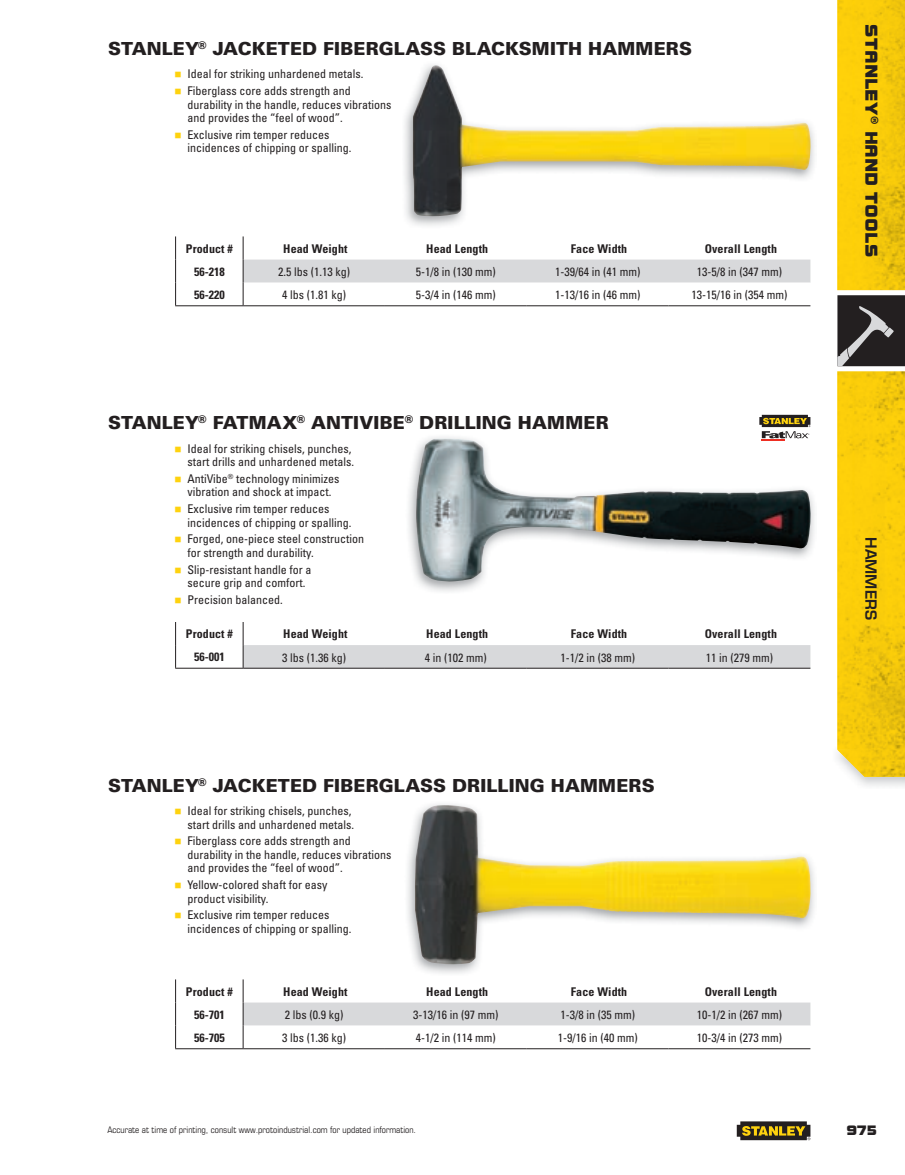
<style>
.page{position:relative;width:905px;height:1175px;background:#fff}
.page>*{position:absolute;margin:0;border:0;box-sizing:border-box;transform-origin:0 0}
.t1{font:900 18px "Univers";letter-spacing:.005em;color:#231f20}
.t2{font:18px "Bolt EF";color:#231f20}
.t3{font:600 15px "Eurostile LT Std";color:#231f20}
.t4{font:14.25px "Bolt EF";color:#231f20}
.t5{font:condensed 12px/13.5px "Univers";color:#231f20}
.t6{font:700 condensed 12px "Univers";letter-spacing:.01em;color:#231f20}
.t7{font:condensed 9px "Eurostile LT Std";color:#231f20}
.s1{color:#fed20e}
</style>
<div class="page">
<svg style="left:175px;top:236px;width:1px;height:69px"></svg>
<svg style="left:243px;top:236px;width:567px;height:70px"></svg>
<hr style="left:175px;top:305px;width:68px;height:1px;background:#231f20">
<hr style="left:243px;top:668px;width:142px;height:1px;background:#231f20">
<hr style="left:385px;top:668px;width:141px;height:1px;background:#231f20">
<hr style="left:526px;top:668px;width:142px;height:1px;background:#231f20">
<hr style="left:668px;top:668px;width:142px;height:1px;background:#231f20">
<svg style="left:175px;top:622px;width:1px;height:46px"></svg>
<svg style="left:243px;top:622px;width:567px;height:46px"></svg>
<hr style="left:175px;top:668px;width:68px;height:1px;background:#231f20">
<hr style="left:243px;top:1048px;width:142px;height:1px;background:#231f20">
<hr style="left:385px;top:1048px;width:141px;height:1px;background:#231f20">
<hr style="left:526px;top:1048px;width:142px;height:1px;background:#231f20">
<hr style="left:668px;top:1048px;width:142px;height:1px;background:#231f20">
<svg style="left:175px;top:979px;width:1px;height:69px"></svg>
<svg style="left:243px;top:979px;width:567px;height:69px"></svg>
<hr style="left:175px;top:1048px;width:68px;height:1px;background:#231f20">
<img style="left:404px;top:99px;width:411px;height:127px">
<img style="left:413px;top:65px;width:397px;height:151px">
<img style="left:408px;top:437px;width:407px;height:155px">
<img style="left:416px;top:438px;width:395px;height:144px">
<svg style="left:759px;top:415px;width:51px;height:25px"></svg>
<img style="left:407px;top:804px;width:408px;height:170px">
<img style="left:415px;top:805px;width:396px;height:159px">
<img style="left:854px;top:776px;width:50px;height:10px">
<img style="left:837px;top:0;width:67px;height:776px">
<svg style="left:837px;top:290px;width:67px;height:81px;background:#545152"></svg>
<svg style="left:736px;top:1121px;width:74px;height:19px"></svg>
<h1 class="t1" style="left:108px;top:37px;width:585px">STANLEY<sup>®</sup> JACKETED FIBERGLASS BLACKSMITH HAMMERS</h1>
<p class="t5" style="left:174px;top:67px;width:190px"><span class="s1">■</span> Ideal for striking unhardened metals.</p>
<p class="t5" style="left:187px;top:84px;width:205px;text-indent:-13px"><span class="s1">■</span> Fiberglass core adds strength and durability in the handle, reduces vibrations and provides the “feel of wood”.</p>
<p class="t5" style="left:187px;top:128px;width:165px;text-indent:-13px"><span class="s1">■</span> Exclusive rim temper reduces incidences of chipping or spalling.</p>
<p class="t6" style="left:186px;top:241px;width:48px">Product #</p>
<p class="t6" style="left:283px;top:241px;width:66px">Head Weight</p>
<p class="t6" style="left:426px;top:241px;width:63px">Head Length</p>
<p class="t6" style="left:571px;top:241px;width:58px">Face Width</p>
<p class="t6" style="left:704px;top:241px;width:74px">Overall Length</p>
<p class="t6" style="left:194px;top:264px;width:32px">56-218</p>
<p class="t5" style="left:278px;top:265px;width:73px">2.5 lbs (1.13 kg)</p>
<p class="t5" style="left:416px;top:265px;width:81px">5-1/8 in (130 mm)</p>
<p class="t5" style="left:555px;top:265px;width:87px">1-39/64 in (41 mm)</p>
<p class="t5" style="left:696px;top:265px;width:87px">13-5/8 in (347 mm)</p>
<p class="t6" style="left:194px;top:287px;width:32px">56-220</p>
<p class="t5" style="left:282px;top:288px;width:65px">4 lbs (1.81 kg)</p>
<p class="t5" style="left:416px;top:288px;width:81px">5-3/4 in (146 mm)</p>
<p class="t5" style="left:555px;top:288px;width:87px">1-13/16 in (46 mm)</p>
<p class="t5" style="left:691px;top:288px;width:97px">13-15/16 in (354 mm)</p>
<h1 class="t1" style="left:108px;top:411px;width:502px">STANLEY<sup>®</sup> FATMAX<sup>®</sup> ANTIVIBE<sup>®</sup> DRILLING HAMMER</h1>
<p class="t5" style="left:174px;top:441px;width:181px;text-align:right"><span class="s1">■</span> Ideal for striking chisels, punches, start drills and unhardened metals.</p>
<p class="t5" style="left:174px;top:472px;width:166px;text-align:center"><span class="s1">■</span> AntiVibe<sup>®</sup> technology minimizes vibration and shock at impact.</p>
<p class="t5" style="left:187px;top:502px;width:165px;text-indent:-13px"><span class="s1">■</span> Exclusive rim temper reduces incidences of chipping or spalling.</p>
<p class="t5" style="left:187px;top:532px;width:178px;text-indent:-13px"><span class="s1">■</span> Forged, one-piece steel construction for strength and durability.</p>
<p class="t5" style="left:174px;top:562px;width:138px;text-align:center"><span class="s1">■</span> Slip-resistant handle for a secure grip and comfort.</p>
<p class="t5" style="left:174px;top:593px;width:110px"><span class="s1">■</span> Precision balanced.</p>
<p class="t6" style="left:186px;top:626px;width:48px">Product #</p>
<p class="t6" style="left:283px;top:626px;width:66px">Head Weight</p>
<p class="t6" style="left:426px;top:626px;width:63px">Head Length</p>
<p class="t6" style="left:571px;top:626px;width:58px">Face Width</p>
<p class="t6" style="left:704px;top:626px;width:74px">Overall Length</p>
<p class="t6" style="left:194px;top:650px;width:32px">56-001</p>
<p class="t5" style="left:282px;top:650px;width:65px">3 lbs (1.36 kg)</p>
<p class="t5" style="left:425px;top:650px;width:63px">4 in (102 mm)</p>
<p class="t5" style="left:560px;top:650px;width:76px">1-1/2 in (38 mm)</p>
<p class="t5" style="left:705px;top:650px;width:69px">11 in (279 mm)</p>
<h1 class="t1" style="left:108px;top:774px;width:548px">STANLEY<sup>®</sup> JACKETED FIBERGLASS DRILLING HAMMERS</h1>
<p class="t5" style="left:174px;top:804px;width:181px;text-align:right"><span class="s1">■</span> Ideal for striking chisels, punches, start drills and unhardened metals.</p>
<p class="t5" style="left:187px;top:834px;width:205px;text-indent:-13px"><span class="s1">■</span> Fiberglass core adds strength and durability in the handle, reduces vibrations and provides the “feel of wood”.</p>
<p class="t5" style="left:187px;top:878px;width:141px;text-indent:-13px"><span class="s1">■</span> Yellow-colored shaft for easy product visibility.</p>
<p class="t5" style="left:187px;top:908px;width:165px;text-indent:-13px"><span class="s1">■</span> Exclusive rim temper reduces incidences of chipping or spalling.</p>
<p class="t6" style="left:186px;top:984px;width:48px">Product #</p>
<p class="t6" style="left:283px;top:984px;width:66px">Head Weight</p>
<p class="t6" style="left:426px;top:984px;width:63px">Head Length</p>
<p class="t6" style="left:571px;top:984px;width:58px">Face Width</p>
<p class="t6" style="left:704px;top:984px;width:74px">Overall Length</p>
<p class="t6" style="left:194px;top:1007px;width:32px">56-701</p>
<p class="t5" style="left:285px;top:1007px;width:60px">2 lbs (0.9 kg)</p>
<p class="t5" style="left:413px;top:1007px;width:87px">3-13/16 in (97 mm)</p>
<p class="t5" style="left:560px;top:1007px;width:76px">1-3/8 in (35 mm)</p>
<p class="t5" style="left:696px;top:1007px;width:87px">10-1/2 in (267 mm)</p>
<p class="t6" style="left:194px;top:1030px;width:32px">56-705</p>
<p class="t5" style="left:282px;top:1031px;width:65px">3 lbs (1.36 kg)</p>
<p class="t5" style="left:416px;top:1031px;width:81px">4-1/2 in (114 mm)</p>
<p class="t5" style="left:557px;top:1031px;width:81px">1-9/16 in (40 mm)</p>
<p class="t5" style="left:696px;top:1031px;width:87px">10-3/4 in (273 mm)</p>
<p class="t7" style="left:107px;top:1124px;width:310px">Accurate at time of printing, consult www.protoindustrial.com for updated information.</p>
<h1 class="t2" style="left:881px;top:24px;width:234px;rotate:90deg">Stanley® Hand toolS</h1>
<p class="t3" style="left:880px;top:537px;width:84px;rotate:90deg">HAMMERS</p>
<p class="t4" style="left:846px;top:1122px;width:32px">975</p>
</div>
